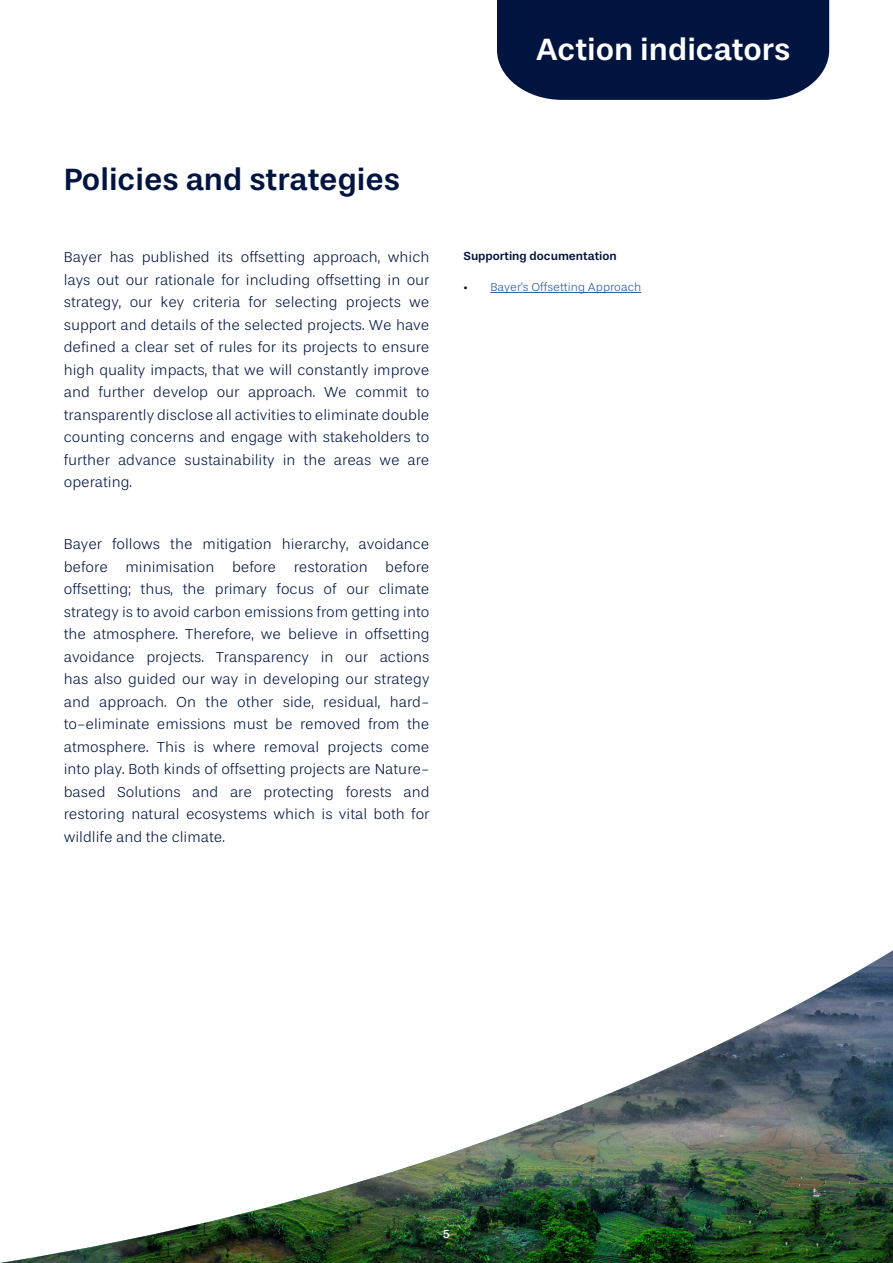
<style>
.page{position:relative;width:893px;height:1263px;background:#fff}
.page>*{position:absolute;margin:0;border:0;box-sizing:border-box;transform-origin:0 0}
.t1{font:500 31.5px "Stevie Sans";color:#001440}
.t2{font:500 31.5px "Stevie Sans";color:#fff}
.t3{font:300 15px/22.5px "Stevie Sans";color:#001440;text-align:justify}
.t4{font:300 12px "Stevie Sans";color:#275b9b}
.t5{font:500 12px "Stevie Sans";color:#001440}
.t6{font:12px "Stevie Sans";color:#fefefe}
.s1{color:#000}
</style>
<div class="page">
<div style="left:497px;top:0;width:332px;height:100px;background:#001440"></div>
<hr style="left:490px;top:292px;width:151px;height:1px;background:#275b9b">
<img style="left:0;top:950px;width:893px;height:313px">
<h1 class="t2" style="left:536px;top:31px;width:256px">Action indicators</h1>
<h1 class="t1" style="left:64px;top:161px;width:338px">Policies and strategies</h1>
<p class="t3" style="left:64px;top:246px;width:367px">Bayer has published its offsetting approach, which lays out our rationale for including offsetting in our strategy, our key criteria for selecting projects we support and details of the selected projects. We have defined a clear set of rules for its projects to ensure high quality impacts, that we will constantly improve and further develop our approach. We commit to transparently disclose all activities to eliminate double counting concerns and engage with stakeholders to further advance sustainability in the areas we are operating.</p>
<p class="t3" style="left:64px;top:533px;width:367px">Bayer follows the mitigation hierarchy, avoidance before minimisation before restoration before offsetting; thus, the primary focus of our climate strategy is to avoid carbon emissions from getting into the atmosphere. Therefore, we believe in offsetting avoidance projects. Transparency in our actions has also guided our way in developing our strategy and approach. On the other side, residual, hard&shy;to-eliminate emissions must be removed from the atmosphere. This is where removal projects come into play. Both kinds of offsetting projects are Nature&shy;based Solutions and are protecting forests and restoring natural ecosystems which is vital both for wildlife and the climate.</p>
<p class="t5" style="left:463px;top:249px;width:155px">Supporting documentation</p>
<p class="t4" style="left:463px;top:280px;width:179px"><span class="s1">•</span> Bayer's Offsetting Approach</p>
<p class="t6" style="left:443px;top:1227px;width:9px">5</p>
</div>
